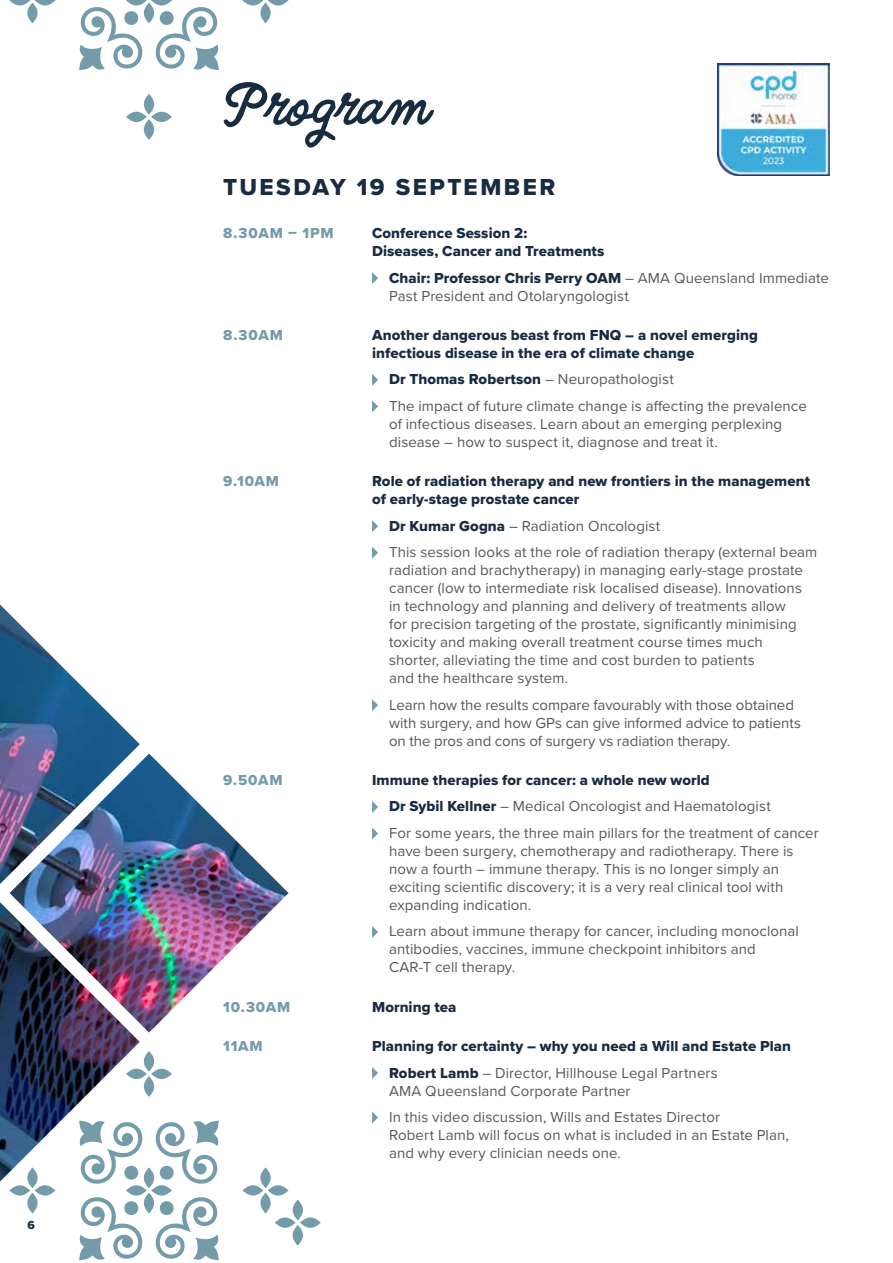
<style>
.page{position:relative;width:893px;height:1263px;background:#fff}
.page>*{position:absolute;margin:0;border:0;box-sizing:border-box;transform-origin:0 0}
.t1{font:51px "Quimby Gubernatorial";color:#192b41}
.t2{font:24px "Proxima Nova Extrabld";letter-spacing:.105em;color:#192b41}
.t3{font:15px/18px "Proxima Nova";letter-spacing:.005em;color:#575756}
.t4{font:15px/18px "Proxima Nova Extrabld";letter-spacing:.005em;color:#192b41}
.t5{font:15px "Proxima Nova Extrabld";letter-spacing:.06em;color:#749ba9}
.t6{font:12px "Proxima Nova Extrabld";color:#192b41}
.s1{font-family:"Proxima Nova";color:#575756}
.s2{font-family:"Proxima Nova Extrabld";color:#192b41}
</style>
<div class="page">
<img style="left:0;top:605px;width:289px;height:576px">
<svg style="left:275px;top:1217px;width:20px;height:11px"></svg>
<svg style="left:300px;top:1217px;width:21px;height:11px"></svg>
<svg style="left:293px;top:1225px;width:10px;height:20px"></svg>
<svg style="left:293px;top:1200px;width:10px;height:20px"></svg>
<svg style="left:243px;top:1185px;width:20px;height:10px"></svg>
<svg style="left:268px;top:1185px;width:20px;height:10px"></svg>
<svg style="left:260px;top:1193px;width:11px;height:20px"></svg>
<svg style="left:260px;top:1167px;width:11px;height:21px"></svg>
<svg style="left:126px;top:1069px;width:21px;height:10px"></svg>
<svg style="left:151px;top:1069px;width:21px;height:10px"></svg>
<svg style="left:144px;top:1076px;width:10px;height:21px"></svg>
<svg style="left:144px;top:1051px;width:10px;height:20px"></svg>
<svg style="left:10px;top:1185px;width:20px;height:10px"></svg>
<svg style="left:35px;top:1185px;width:20px;height:10px"></svg>
<svg style="left:27px;top:1193px;width:11px;height:20px"></svg>
<svg style="left:27px;top:1167px;width:11px;height:21px"></svg>
<svg style="left:77px;top:1118px;width:67px;height:66px"></svg>
<svg style="left:154px;top:1197px;width:65px;height:64px"></svg>
<svg style="left:79px;top:1197px;width:65px;height:64px"></svg>
<svg style="left:154px;top:1118px;width:67px;height:66px"></svg>
<svg style="left:126px;top:1185px;width:21px;height:10px"></svg>
<svg style="left:151px;top:1185px;width:21px;height:10px"></svg>
<div style="left:144px;top:1193px;width:10px;height:20px;background:#749ba9;border-radius:50%"></div>
<svg style="left:144px;top:1167px;width:10px;height:21px"></svg>
<img style="left:717px;top:64px;width:112px;height:112px">
<svg style="left:372px;top:272px;width:6px;height:12px"></svg>
<svg style="left:372px;top:374px;width:6px;height:12px"></svg>
<svg style="left:372px;top:400px;width:6px;height:12px"></svg>
<svg style="left:372px;top:520px;width:6px;height:12px"></svg>
<svg style="left:372px;top:547px;width:6px;height:12px"></svg>
<svg style="left:372px;top:699px;width:6px;height:12px"></svg>
<svg style="left:372px;top:801px;width:6px;height:12px"></svg>
<svg style="left:372px;top:827px;width:6px;height:12px"></svg>
<svg style="left:372px;top:926px;width:6px;height:12px"></svg>
<svg style="left:372px;top:1067px;width:6px;height:12px"></svg>
<svg style="left:372px;top:1111px;width:6px;height:12px"></svg>
<svg style="left:243px;top:0;width:45px;height:6px"></svg>
<svg style="left:260px;top:3px;width:11px;height:20px"></svg>
<svg style="left:126px;top:112px;width:21px;height:10px"></svg>
<svg style="left:151px;top:112px;width:21px;height:10px"></svg>
<svg style="left:144px;top:119px;width:10px;height:21px"></svg>
<svg style="left:144px;top:94px;width:10px;height:21px"></svg>
<svg style="left:10px;top:0;width:45px;height:6px"></svg>
<svg style="left:27px;top:3px;width:11px;height:20px"></svg>
<svg style="left:79px;top:0;width:140px;height:71px"></svg>
<div style="left:144px;top:3px;width:10px;height:20px;background:#749ba9;border-radius:50%"></div>
<p class="t6" style="left:27px;top:1216px;width:9px">6</p>
<h1 class="t1" style="left:223px;top:76px;width:206px">Program</h1>
<h2 class="t2" style="left:223px;top:169px;width:334px">TUESDAY 19 SEPTEMBER</h2>
<p class="t5" style="left:223px;top:222px;width:112px">8.30AM – 1PM</p>
<p class="t4" style="left:372px;top:224px;width:234px">Conference Session 2:<br>Diseases, Cancer and Treatments</p>
<p class="t4" style="left:389px;top:268px;width:441px">Chair: Professor Chris Perry OAM <span class="s1">– AMA Queensland Immediate</span></p>
<p class="t3" style="left:389px;top:286px;width:241px">Past President and Otolaryngologist</p>
<p class="t5" style="left:223px;top:324px;width:61px">8.30AM</p>
<p class="t4" style="left:372px;top:326px;width:387px">Another dangerous beast from FNQ – a novel emerging infectious disease in the era of climate change</p>
<p class="t4" style="left:389px;top:370px;width:286px">Dr Thomas Robertson <span class="s1">– Neuropathologist</span></p>
<p class="t3" style="left:389px;top:396px;width:419px">The impact of future climate change is affecting the prevalence of infectious diseases. Learn about an emerging perplexing disease – how to suspect it, diagnose and treat it.</p>
<p class="t5" style="left:223px;top:470px;width:57px">9.10AM</p>
<p class="t4" style="left:372px;top:472px;width:440px">Role of radiation therapy and new frontiers in the management of early-stage prostate cancer</p>
<p class="t3" style="left:389px;top:512px;width:430px;line-height:26.5px"><span class="s2">Dr Kumar Gogna</span> – Radiation Oncologist<br>This session looks at the role of radiation therapy (external beam</p>
<p class="t3" style="left:389px;top:560px;width:415px">radiation and brachytherapy) in managing early-stage prostate cancer (low to intermediate risk localised disease). Innovations in technology and planning and delivery of treatments allow for precision targeting of the prostate, significantly minimising toxicity and making overall treatment course times much shorter, alleviating the time and cost burden to patients<br>and the healthcare system.</p>
<p class="t3" style="left:389px;top:695px;width:414px">Learn how the results compare favourably with those obtained with surgery, and how GPs can give informed advice to patients on the pros and cons of surgery vs radiation therapy.</p>
<p class="t5" style="left:223px;top:769px;width:61px">9.50AM</p>
<p class="t4" style="left:372px;top:771px;width:339px">Immune therapies for cancer: a whole new world</p>
<p class="t3" style="left:389px;top:792px;width:431px;line-height:26.5px"><span class="s2">Dr Sybil Kellner</span> – Medical Oncologist and Haematologist<br>For some years, the three main pillars for the treatment of cancer</p>
<p class="t3" style="left:389px;top:841px;width:406px">have been surgery, chemotherapy and radiotherapy. There is now a fourth – immune therapy. This is no longer simply an exciting scientific discovery; it is a very real clinical tool with expanding indication.</p>
<p class="t3" style="left:389px;top:922px;width:411px">Learn about immune therapy for cancer, including monoclonal antibodies, vaccines, immune checkpoint inhibitors and<br>CAR-T cell therapy.</p>
<p class="t5" style="left:223px;top:995px;width:69px">10.30AM</p>
<p class="t4" style="left:372px;top:997px;width:86px">Morning tea</p>
<p class="t5" style="left:223px;top:1035px;width:41px">11AM</p>
<p class="t4" style="left:372px;top:1037px;width:420px">Planning for certainty – why you need a Will and Estate Plan</p>
<p class="t3" style="left:389px;top:1063px;width:330px"><span class="s2">Robert Lamb</span> – Director, Hillhouse Legal Partners<br>AMA Queensland Corporate Partner</p>
<p class="t3" style="left:389px;top:1107px;width:401px">In this video discussion, Wills and Estates Director<br>Robert Lamb will focus on what is included in an Estate Plan, and why every clinician needs one.</p>
</div>
